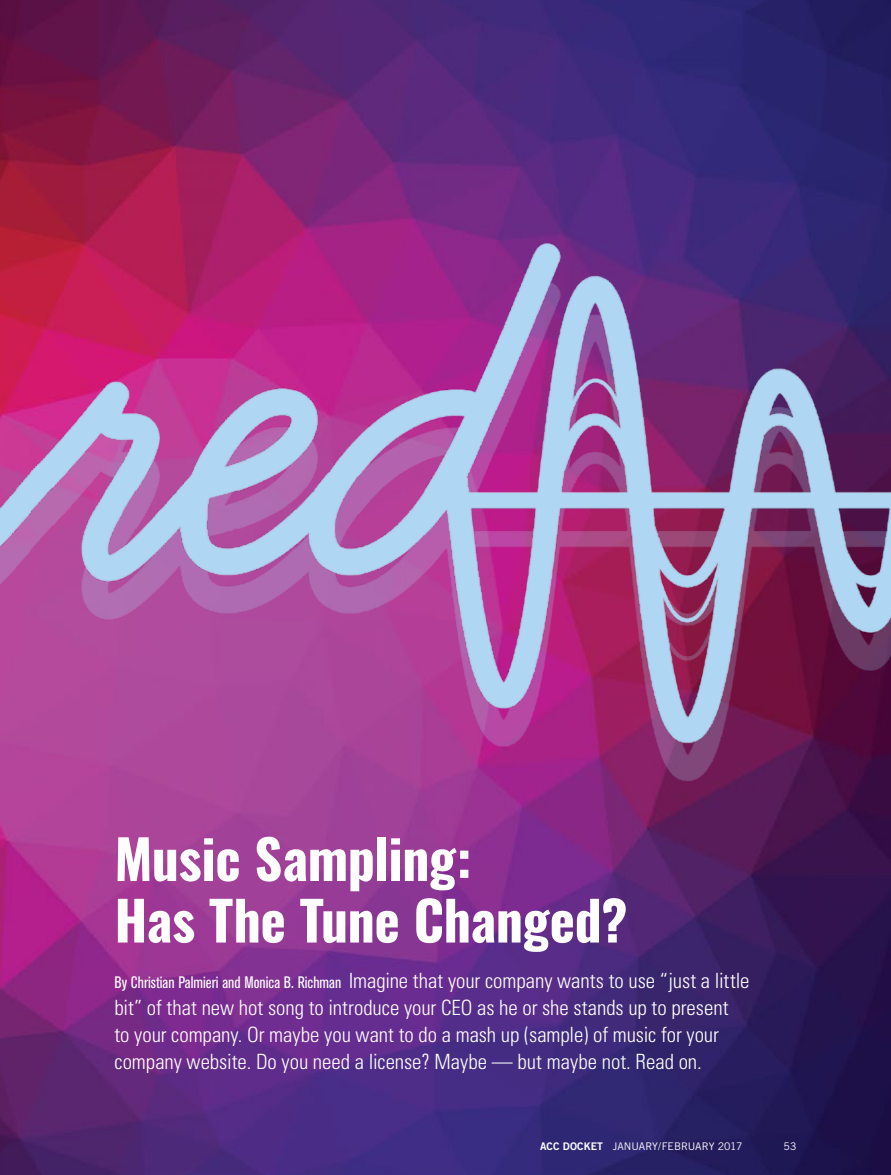
<style>
.page{position:relative;width:891px;height:1175px;background:#fff}
.page>*{position:absolute;margin:0;border:0;box-sizing:border-box;transform-origin:0 0}
.t1{font:700 54px/61.5px "Oswald";letter-spacing:-.01em;color:#fff}
.t2{font:300 condensed 21px/27px "Univers";color:#fff}
.t3{font:10.5px "Trade Gothic";letter-spacing:-.005em;color:#fff}
.s1{font-family:"Akzidenz Grotesk BE";font-weight:400;font-size:16.5px}
.s2{font-family:"Trade Gothic Bold Two"}
</style>
<div class="page">
<img style="left:0;top:0;width:891px;height:1174px">
<img style="left:0;top:99px;width:891px;height:727px">
<img style="left:0;top:129px;width:891px;height:658px">
<h1 class="t1" style="left:114px;top:830px;width:515px">Music Sampling:<br>Has The Tune Changed?</h1>
<p class="t2" style="left:114px;top:967px;width:637px"><span class="s1">By Christian Palmieri and Monica B. Richman</span> Imagine that your company wants to use “just a little bit” of that new hot song to introduce your CEO as he or she stands up to present<br>to your company. Or maybe you want to do a mash up (sample) of music for your company website. Do you need a license? Maybe — but maybe not. Read on.</p>
<p class="t3" style="left:540px;top:1140px;width:204px"><span class="s2">ACC DOCKET</span> JANUARY/FEBRUARY 2017</p>
<p class="t3" style="left:783px;top:1140px;width:15px">53</p>
</div>
